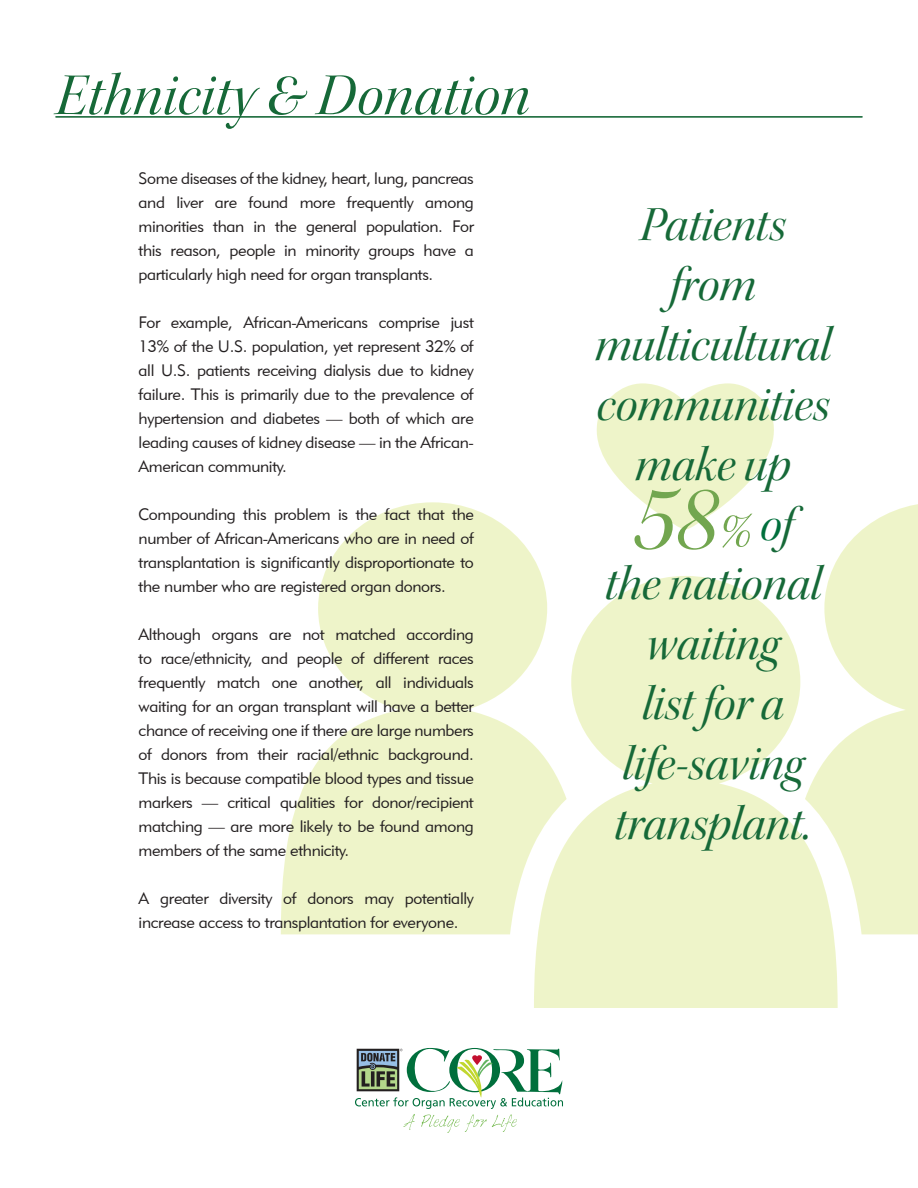
<style>
.page{position:relative;width:918px;height:1188px;background:#fff}
.page>*{position:absolute;margin:0;border:0;box-sizing:border-box;transform-origin:0 0}
.t1{font:93px "Kepler Std It Disp";color:#72a64f}
.Section_Title{font:60px "Kepler Std It Disp";letter-spacing:.01em;color:#166938}
.t2{font:49.5px/60px "Kepler Std It Disp";color:#166938;text-align:center}
.t3{font:16.5px/24px "Geometric 415 BT Lite A";letter-spacing:-.02em;color:#231f20;text-align:justify}
.s1{font-size:52.5px}
.s2{font-size:49.5px;color:#006f3c}
.s3{font-size:49.5px;color:#166938}
</style>
<div class="page">
<svg style="left:830px;top:504px;width:88px;height:430px;fill:#eef4c9"></svg>
<svg style="left:281px;top:502px;width:261px;height:432px;fill:#eef4c9"></svg>
<svg style="left:534px;top:576px;width:304px;height:432px;fill:#eef4c9"></svg>
<svg style="left:596px;top:383px;width:178px;height:147px"></svg>
<hr style="left:56px;top:116px;width:806px;height:1px;background:#166938">
<hr style="left:56px;top:117px;width:806px;height:1px;background:#166938">
<svg style="left:355px;top:1048px;width:208px;height:85px"></svg>
<p class="Section_Title" style="left:56px;top:61px;width:475px">Ethnicity &amp; Donation</p>
<p class="t3" style="left:139px;top:166px;width:337px">Some diseases of the kidney, heart, lung, pancreas and liver are found more frequently among minorities than in the general population. For this reason, people in minority groups have a particularly high need for organ transplants.</p>
<p class="t3" style="left:139px;top:310px;width:337px">For example, African-Americans comprise just 13% of the U.S. population, yet represent 32% of all U.S. patients receiving dialysis due to kidney failure. This is primarily due to the prevalence of hypertension and diabetes — both of which are leading causes of kidney disease — in the African-American community.</p>
<p class="t3" style="left:139px;top:502px;width:337px">Compounding this problem is the fact that the number of African-Americans who are in need of transplantation is significantly disproportionate to the number who are registered organ donors.</p>
<p class="t3" style="left:139px;top:622px;width:337px">Although organs are not matched according to race/ethnicity, and people of different races frequently match one another, all individuals waiting for an organ transplant will have a better chance of receiving one if there are large numbers of donors from their racial/ethnic background.<br>This is because compatible blood types and tissue markers — critical qualities for donor/recipient matching — are more likely to be found among members of the same ethnicity.</p>
<p class="t3" style="left:139px;top:885px;width:337px">A greater diversity of donors may potentially increase access to transplantation for everyone.</p>
<p class="t2" style="left:640px;top:195px;width:147px">Patients</p>
<p class="t2" style="left:595px;top:255px;width:237px">from multicultural communities make up</p>
<p class="t1" style="left:633px;top:467px;width:162px">58<span class="s1">%</span> <span class="s2">o</span><span class="s3">f</span></p>
<p class="t2" style="left:605px;top:555px;width:218px">the national waiting<br>list for a life-saving transplant.</p>
</div>
